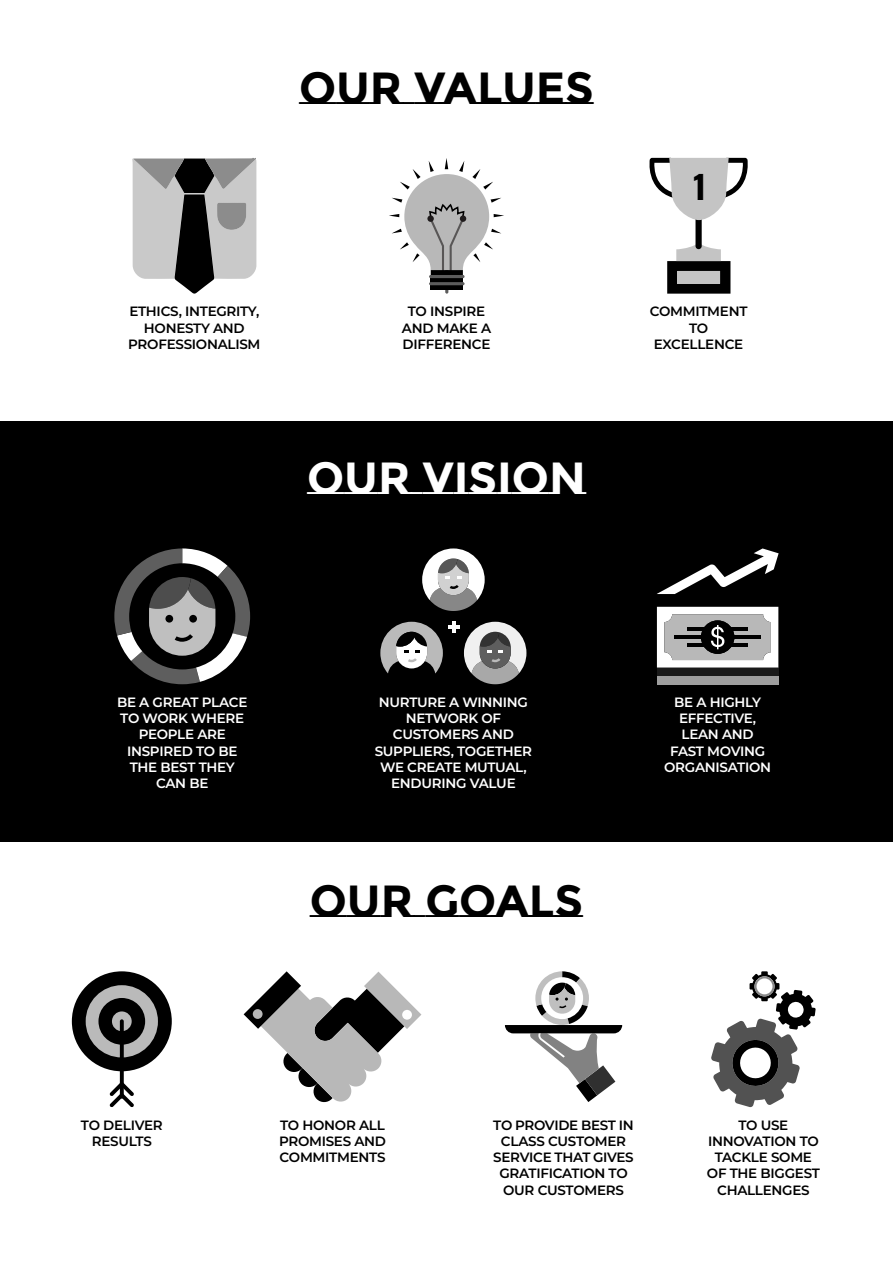
<style>
.page{position:relative;width:893px;height:1263px;background:#fff}
.page>*{position:absolute;margin:0;border:0;box-sizing:border-box;transform-origin:0 0}
.t1{font:700 45px "Montserrat Subrayada";color:#000}
.t2{font:700 45px "Montserrat Subrayada";color:#fff}
.t3{font:700 32.1px "Oswald";color:#000}
.t4{font:600 13.5px/16.2px "Montserrat";letter-spacing:-.02em;color:#000;text-align:center}
.t5{font:600 13.5px/16.2px "Montserrat";letter-spacing:-.02em;color:#fff;text-align:center}
</style>
<div class="page">
<svg style="left:132px;top:158px;width:124px;height:136px;background:#989898"></svg>
<hr style="left:445px;top:258px;width:3px;height:36px;background:#5c5c5c;border-radius:2px">
<svg style="left:431px;top:285px;width:32px;height:5px"></svg>
<div style="left:431px;top:277px;width:32px;height:7px;background:#000"></div>
<hr style="left:429px;top:275px;width:36px;height:3px;background:#5c5c5c;border-radius:2px">
<hr style="left:429px;top:282px;width:36px;height:3px;background:#5c5c5c;border-radius:2px">
<svg style="left:389px;top:158px;width:115px;height:119px"></svg>
<div style="left:427px;top:215px;width:7px;height:7px;background:#1e1a1b;border-radius:50%"></div>
<div style="left:460px;top:215px;width:6px;height:7px;background:#1e1a1b;border-radius:50%"></div>
<svg style="left:667px;top:245px;width:63px;height:49px;background:#6d6d6d"></svg>
<div style="left:695px;top:214px;width:7px;height:35px;background:#000;border-radius:3px"></div>
<svg style="left:649px;top:158px;width:99px;height:62px"></svg>
<svg style="left:72px;top:971px;width:100px;height:100px"></svg>
<svg style="left:120px;top:1019px;width:4px;height:79px"></svg>
<svg style="left:110px;top:1081px;width:24px;height:26px"></svg>
<svg style="left:244px;top:971px;width:177px;height:131px"></svg>
<div style="left:253px;top:1009px;width:10px;height:10px;background:#b8b8b8;border-radius:50%"></div>
<div style="left:402px;top:1010px;width:10px;height:10px;background:#fff;border-radius:50%"></div>
<svg style="left:505px;top:971px;width:117px;height:131px"></svg>
<svg style="left:711px;top:971px;width:105px;height:136px"></svg>
<div style="left:0;top:421px;width:893px;height:421px;background:#000"></div>
<svg style="left:114px;top:548px;width:136px;height:136px"></svg>
<div style="left:165px;top:615px;width:8px;height:8px;background:#000;border-radius:50%"></div>
<div style="left:189px;top:615px;width:8px;height:8px;background:#000;border-radius:50%"></div>
<svg style="left:380px;top:622px;width:63px;height:52px"></svg>
<svg style="left:464px;top:622px;width:62px;height:62px"></svg>
<svg style="left:422px;top:548px;width:63px;height:63px"></svg>
<hr style="left:452px;top:621px;width:4px;height:12px;background:#fff">
<hr style="left:448px;top:625px;width:12px;height:4px;background:#fff">
<svg style="left:657px;top:548px;width:122px;height:46px"></svg>
<div style="left:657px;top:676px;width:121px;height:8px;background:#9e9e9e"></div>
<div style="left:657px;top:668px;width:121px;height:8px;background:#1a1a1a"></div>
<svg style="left:657px;top:607px;width:121px;height:60px"></svg>
<h1 class="t1" style="left:299px;top:61px;width:296px">OUR VALUES</h1>
<p class="t4" style="left:128px;top:303px;width:134px">ETHICS, INTEGRITY,<br>HONESTY AND<br>PROFESSIONALISM</p>
<p class="t4" style="left:402px;top:303px;width:91px">TO INSPIRE<br>AND MAKE A<br>DIFFERENCE</p>
<h1 class="t2" style="left:307px;top:451px;width:280px">OUR VISION</h1>
<h2 class="t3" style="left:691px;top:164px;width:18px">1</h2>
<p class="t4" style="left:650px;top:303px;width:99px">COMMITMENT<br>TO<br>EXCELLENCE</p>
<p class="t5" style="left:117px;top:693px;width:132px">BE A GREAT PLACE<br>TO WORK WHERE<br>PEOPLE ARE<br>INSPIRED TO BE<br>THE BEST THEY<br>CAN BE</p>
<p class="t5" style="left:375px;top:693px;width:159px">NURTURE A WINNING<br>NETWORK OF<br>CUSTOMERS AND<br>SUPPLIERS, TOGETHER<br>WE CREATE MUTUAL,<br>ENDURING VALUE</p>
<p class="t5" style="left:664px;top:693px;width:108px">BE A HIGHLY<br>EFFECTIVE,<br>LEAN AND<br>FAST MOVING<br>ORGANISATION</p>
<h1 class="t1" style="left:310px;top:874px;width:275px">OUR GOALS</h1>
<p class="t4" style="left:81px;top:1116px;width:83px">TO DELIVER<br>RESULTS</p>
<p class="t4" style="left:279px;top:1116px;width:109px;text-align:justify">TO HONOR ALL PROMISES AND COMMITMENTS</p>
<p class="t4" style="left:493px;top:1116px;width:142px">TO PROVIDE BEST IN<br>CLASS CUSTOMER<br>SERVICE THAT GIVES<br>GRATIFICATION TO<br>OUR CUSTOMERS</p>
<p class="t4" style="left:707px;top:1116px;width:114px">TO USE<br>INNOVATION TO<br>TACKLE SOME<br>OF THE BIGGEST<br>CHALLENGES</p>
</div>
